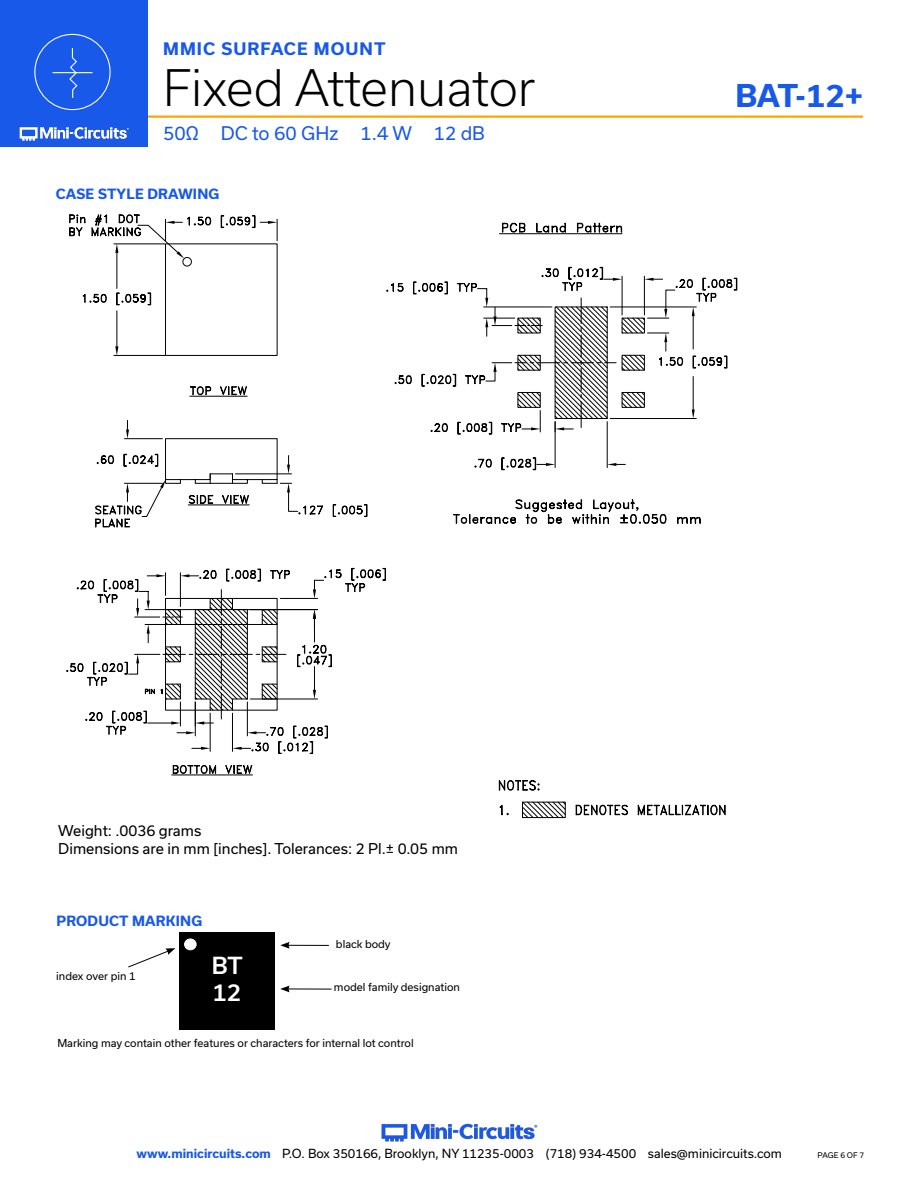
<style>
.page{position:relative;width:918px;height:1188px;background:#fff}
.page>*{position:absolute;margin:0;border:0;box-sizing:border-box;transform-origin:0 0}
.t1{font:300 48px "Usual";color:#000}
.t2{font:700 30px "Usual";color:#1859ea}
.t3{font:500 22.5px "Usual";color:#fff}
.t4{font:18px "Usual";color:#1859ea}
.t5{font:700 16.5px "Usual";letter-spacing:.065em;color:#1859ea}
.t6{font:14.25px/17.1px "Usual";color:#000}
.Blue_Headers{font:700 13.5px "Usual";letter-spacing:.015em;color:#1859ea}
.t7{font:12px "Usual";color:#000}
.Product_Marking_Copy{font:10.5px "Usual";color:#000}
.t8{font:7.5px "Usual";color:#000}
.s1{font-weight:700;color:#1859ea}
</style>
<div class="page">
<img style="left:381px;top:1123px;width:157px;height:19px">
<hr style="left:130px;top:116px;width:733px;height:2px;background:#ffa300">
<div style="left:0;top:0;width:148px;height:147px;background:#1859ea"></div>
<img style="left:19px;top:126px;width:110px;height:15px">
<div style="left:34px;top:34px;width:77px;height:76px;border:1px solid #fff;border-radius:50%"></div>
<hr style="left:53px;top:72px;width:39px;height:1px;background:#fff">
<svg style="left:68px;top:48px;width:10px;height:50px"></svg>
<div style="left:180px;top:933px;width:95px;height:97px;background:#000"></div>
<div style="left:185px;top:939px;width:11px;height:11px;background:#fff;border-radius:50%"></div>
<div style="left:184px;top:939px;width:13px;height:11px;border:1px solid #fff;border-radius:50%"></div>
<hr style="left:287px;top:945px;width:42px;height:1px;background:#000">
<svg style="left:280px;top:942px;width:10px;height:7px"></svg>
<hr style="left:287px;top:989px;width:45px;height:1px;background:#000">
<svg style="left:280px;top:986px;width:10px;height:6px"></svg>
<svg style="left:128px;top:948px;width:47px;height:20px"></svg>
<svg style="left:499px;top:804px;width:10px;height:11px"></svg>
<svg style="left:576px;top:804px;width:52px;height:12px"></svg>
<svg style="left:637px;top:804px;width:89px;height:12px"></svg>
<svg style="left:522px;top:801px;width:44px;height:15px"></svg>
<div style="left:522px;top:802px;width:44px;height:16px;border:1px solid #000"></div>
<svg style="left:66px;top:214px;width:671px;height:577px"></svg>
<h3 class="t5" style="left:163px;top:40px;width:224px">MMIC SURFACE MOUNT</h3>
<h1 class="t1" style="left:163px;top:60px;width:374px">Fixed Attenuator</h1>
<h3 class="t4" style="left:163px;top:123px;width:323px">50Ω DC to 60 GHz 1.4 W 12 dB</h3>
<p class="Blue_Headers" style="left:56px;top:186px;width:165px">CASE STYLE DRAWING</p>
<h2 class="t2" style="left:736px;top:79px;width:129px">BAT-12+</h2>
<p class="t6" style="left:58px;top:823px;width:401px">Weight: .0036 grams<br>Dimensions are in mm [inches]. Tolerances: 2 Pl.± 0.05 mm</p>
<p class="Blue_Headers" style="left:56px;top:913px;width:147px">PRODUCT MARKING</p>
<p class="Product_Marking_Copy" style="left:56px;top:970px;width:81px">index over pin 1</p>
<p class="t3" style="left:212px;top:952px;width:32px">BT</p>
<p class="t3" style="left:212px;top:979px;width:30px">12</p>
<p class="Product_Marking_Copy" style="left:336px;top:938px;width:56px">black body</p>
<p class="Product_Marking_Copy" style="left:334px;top:981px;width:128px">model family designation</p>
<p class="Product_Marking_Copy" style="left:57px;top:1037px;width:358px">Marking may contain other features or characters for internal lot control</p>
<p class="t7" style="left:137px;top:1146px;width:647px"><span class="s1">www.minicircuits.com</span> P.O. Box 350166, Brooklyn, NY 11235-0003 (718) 934-4500 sales@minicircuits.com</p>
<p class="t8" style="left:818px;top:1151px;width:48px">PAGE 6 OF 7</p>
</div>
